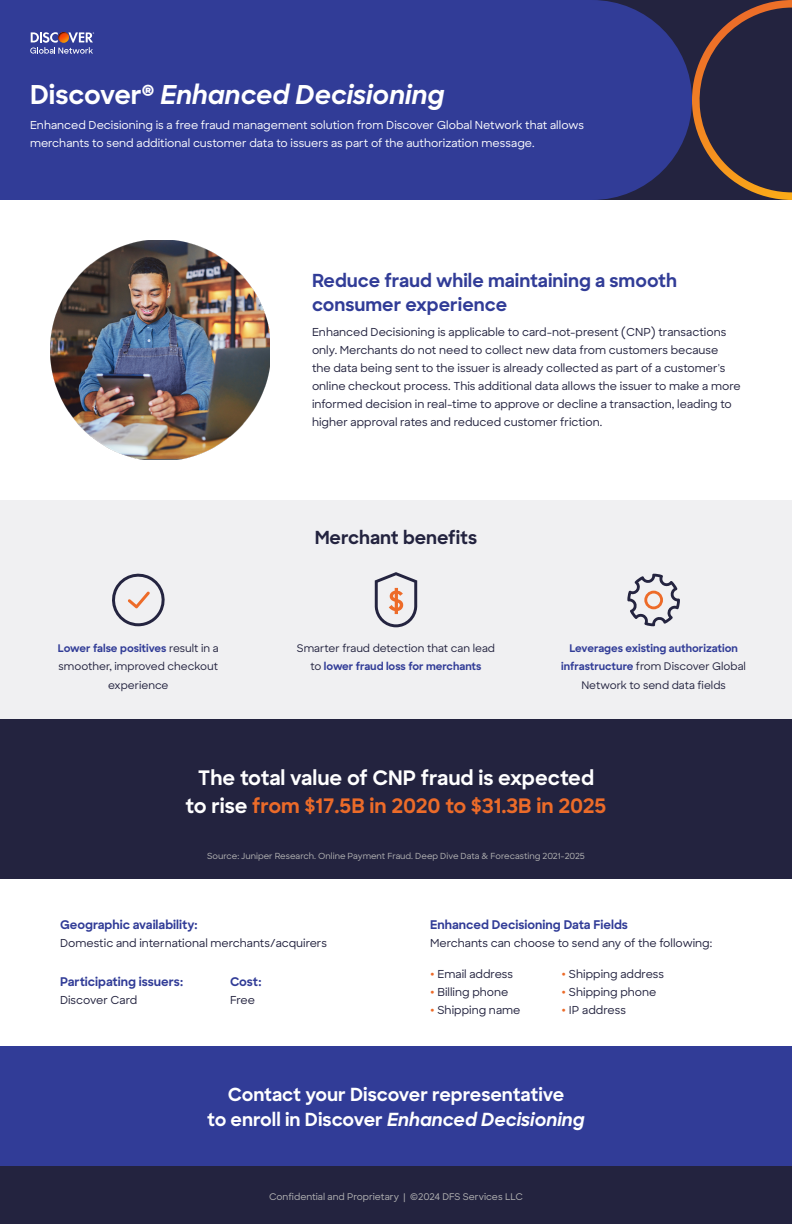
<style>
.page{position:relative;width:792px;height:1224px;background:#fff}
.page>*{position:absolute;margin:0;border:0;box-sizing:border-box;transform-origin:0 0}
.t1{font:italic 700 26px "Discover Sans";color:#fff}
.t2{font:700 20px/28px "Discover Sans";color:#fff;text-align:center}
.t3{font:700 18.1px/25.8px "Discover Sans";color:#fff;text-align:center}
.t4{font:700 18px/24px "Discover Sans";color:#313c97}
.t5{font:700 18px "Discover Sans";color:#23233f}
.t6{font:700 12px "Discover Sans";color:#313c97}
.t7{font:500 11px/18px "Discover Sans";color:#23233f}
.t8{font:500 11px/18px "Discover Sans";color:#fff}
.t9{font:500 10.5px/18.4px "Discover Sans";color:#23233f;text-align:center}
.t10{font:700 10.5px/18.4px "Discover Sans";color:#313c97;text-align:center}
.t11{font:500 9.2px "Discover Sans";color:#b3b3b3}
.t12{font:500 8.4px "Discover Sans";color:#b3b3b3}
.s1{font-style:normal}
.s2{font-weight:700;color:#313c97}
.s3{font-weight:500;color:#23233f}
.s4{color:#ec6b29}
.s5{font-weight:800;color:#ec6b29}
.s6{font-style:italic}
</style>
<div class="page">
<div style="left:0;top:500px;width:792px;height:219px;background:#f0f0f2"></div>
<div style="left:0;top:1047px;width:792px;height:120px;background:#313c97"></div>
<div style="left:0;top:1167px;width:792px;height:57px;background:#23233f"></div>
<div style="left:0;top:0;width:692px;height:200px;background:#313c97"></div>
<svg style="left:692px;top:0;width:100px;height:200px;background:#3a2d3b"></svg>
<svg style="left:30px;top:32px;width:64px;height:22px"></svg>
<img style="left:50px;top:240px;width:220px;height:220px">
<svg style="left:375px;top:572px;width:42px;height:55px"></svg>
<svg style="left:112px;top:573px;width:53px;height:53px"></svg>
<svg style="left:627px;top:574px;width:53px;height:52px"></svg>
<div style="left:0;top:719px;width:792px;height:160px;background:#23233f"></div>
<h1 class="t1" style="left:30px;top:77px;width:416px"><span class="s1">Discover®</span> Enhanced Decisioning</h1>
<p class="t8" style="left:30px;top:116px;width:555px">Enhanced Decisioning is a free fraud management solution from Discover Global Network that allows merchants to send additional customer data to issuers as part of the authorization message.</p>
<h3 class="t4" style="left:312px;top:269px;width:367px">Reduce fraud while maintaining a smooth consumer experience</h3>
<p class="t7" style="left:312px;top:323px;width:430px">Enhanced Decisioning is applicable to card-not-present (CNP) transactions only. Merchants do not need to collect new data from customers because<br>the data being sent to the issuer is already collected as part of a customer's online checkout process. This additional data allows the issuer to make a more informed decision in real-time to approve or decline a transaction, leading to higher approval rates and reduced customer friction.</p>
<h3 class="t5" style="left:315px;top:525px;width:164px">Merchant benefits</h3>
<p class="t9" style="left:58px;top:639px;width:162px"><span class="s2">Lower false positives</span> result in a smoother, improved checkout experience</p>
<p class="t9" style="left:297px;top:639px;width:200px">Smarter fraud detection that can lead to <span class="s2">lower fraud loss for merchants</span></p>
<p class="t10" style="left:561px;top:639px;width:186px">Leverages existing authorization infrastructure <span class="s3">from Discover Global<br>Network to send data fields</span></p>
<h2 class="t2" style="left:186px;top:764px;width:422px">The total value of CNP fraud is expected to rise <span class="s4">from $17.5B in 2020 to $31.3B in 2025</span></h2>
<p class="t12" style="left:207px;top:851px;width:379px">Source: Juniper Research. Online Payment Fraud. Deep Dive Data &amp; Forecasting 2021-2025</p>
<p class="t6" style="left:60px;top:917px;width:139px">Geographic availability:</p>
<p class="t7" style="left:60px;top:934px;width:268px">Domestic and international merchants/acquirers</p>
<p class="t6" style="left:60px;top:974px;width:125px">Participating issuers:</p>
<p class="t7" style="left:60px;top:991px;width:79px">Discover Card</p>
<p class="t6" style="left:230px;top:974px;width:33px">Cost:</p>
<p class="t7" style="left:230px;top:991px;width:27px">Free</p>
<p class="t6" style="left:430px;top:917px;width:199px">Enhanced Decisioning Data Fields</p>
<p class="t7" style="left:430px;top:934px;width:284px">Merchants can choose to send any of the following:</p>
<p class="t7" style="left:430px;top:965px;width:85px"><span class="s5">•</span> Email address</p>
<p class="t7" style="left:430px;top:983px;width:80px"><span class="s5">•</span> Billing phone</p>
<p class="t7" style="left:430px;top:1001px;width:92px"><span class="s5">•</span> Shipping name</p>
<p class="t7" style="left:562px;top:965px;width:104px"><span class="s5">•</span> Shipping address</p>
<p class="t7" style="left:562px;top:983px;width:96px"><span class="s5">•</span> Shipping phone</p>
<p class="t7" style="left:562px;top:1001px;width:66px"><span class="s5">•</span> IP address</p>
<h3 class="t3" style="left:207px;top:1081px;width:379px">Contact your Discover representative<br>to enroll in Discover <span class="s6">Enhanced Decisioning</span></h3>
<p class="t11" style="left:269px;top:1191px;width:255px">Confidential and Proprietary | ©2024 DFS Services LLC</p>
</div>
